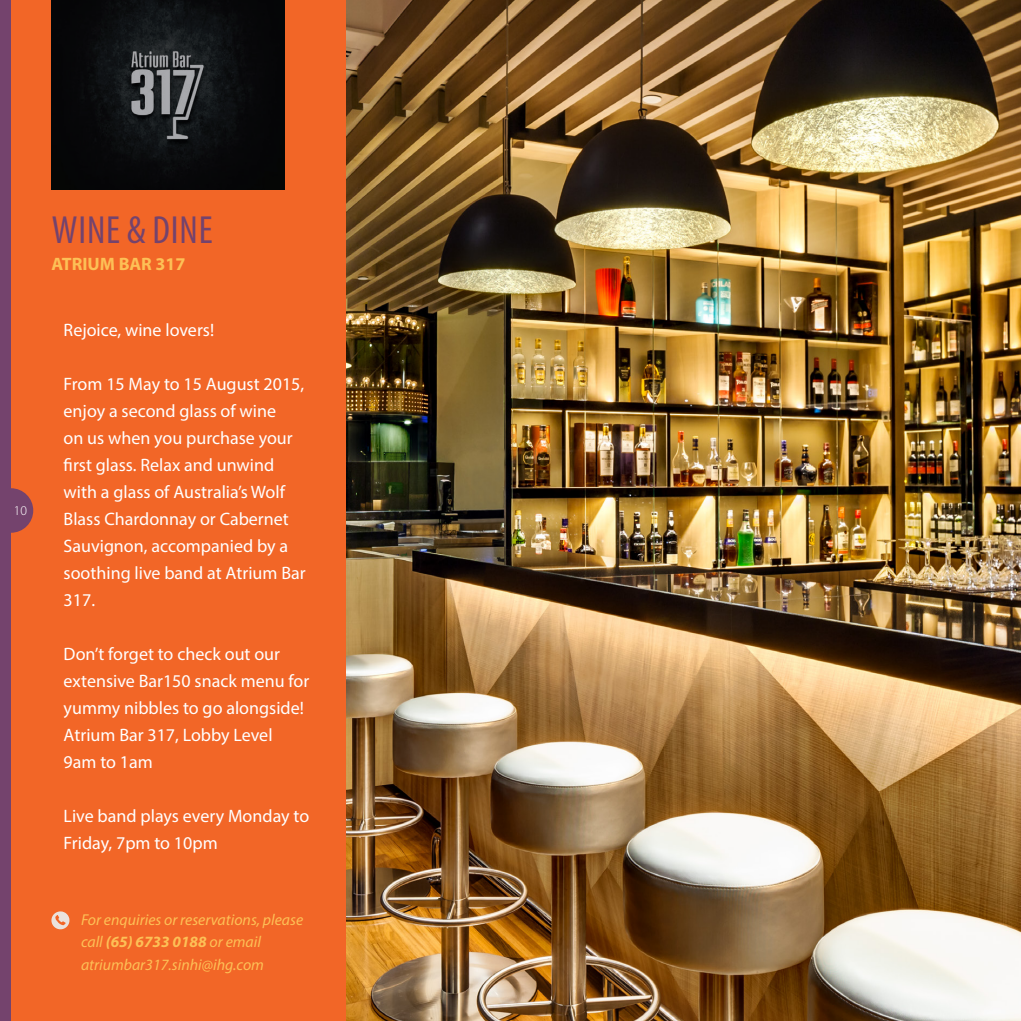
<style>
.page{position:relative;width:1021px;height:1021px;background:#fff}
.page>*{position:absolute;margin:0;border:0;box-sizing:border-box;transform-origin:0 0}
.t1{font:condensed 39.38px "Myriad Pro";letter-spacing:.02em;color:#74436d}
.t2{font:18px/27px "Myriad Pro";color:#fff}
.t3{font:700 18px "Myriad Pro";color:#fdc056}
.t4{font:italic 15.75px/22.5px "Myriad Pro";color:#fdc056}
.t5{font:300 13.5px "Myriad Pro";color:#fff}
.s1{font-weight:700}
</style>
<div class="page">
<div style="left:0;top:0;width:1020px;height:1020px;background:#f26627"></div>
<div style="left:0;top:0;width:11px;height:1020px;background:#74436d"></div>
<svg style="left:11px;top:488px;width:22px;height:44px"></svg>
<img style="left:51px;top:0;width:233px;height:190px">
<svg style="left:51px;top:911px;width:18px;height:18px"></svg>
<img style="left:347px;top:0;width:673px;height:1020px">
<p class="t5" style="left:14px;top:503px;width:15px">10</p>
<p class="t1" style="left:52px;top:206px;width:162px">WINE &amp; DINE</p>
<p class="t3" style="left:51px;top:252px;width:136px">ATRIUM BAR 317</p>
<p class="t2" style="left:64px;top:316px;width:152px">Rejoice, wine lovers!</p>
<p class="t2" style="left:64px;top:370px;width:243px">From 15 May to 15 August 2015, enjoy a second glass of wine<br>on us when you purchase your first glass. Relax and unwind with a glass of Australia’s Wolf<br>Blass Chardonnay or Cabernet<br>Sauvignon, accompanied by a soothing live band at Atrium Bar<br>317.</p>
<p class="t2" style="left:64px;top:640px;width:247px">Don’t forget to check out our extensive Bar150 snack menu for yummy nibbles to go alongside!</p>
<p class="t2" style="left:64px;top:721px;width:210px">Atrium Bar 317, Lobby Level</p>
<p class="t2" style="left:64px;top:748px;width:91px">9am to 1am</p>
<p class="t2" style="left:64px;top:802px;width:247px">Live band plays every Monday to<br>Friday, 7pm to 10pm</p>
<p class="t4" style="left:81px;top:908px;width:224px">For enquiries or reservations, please call <span class="s1">(65) 6733 0188</span> or email atriumbar317.sinhi@ihg.com</p>
</div>
